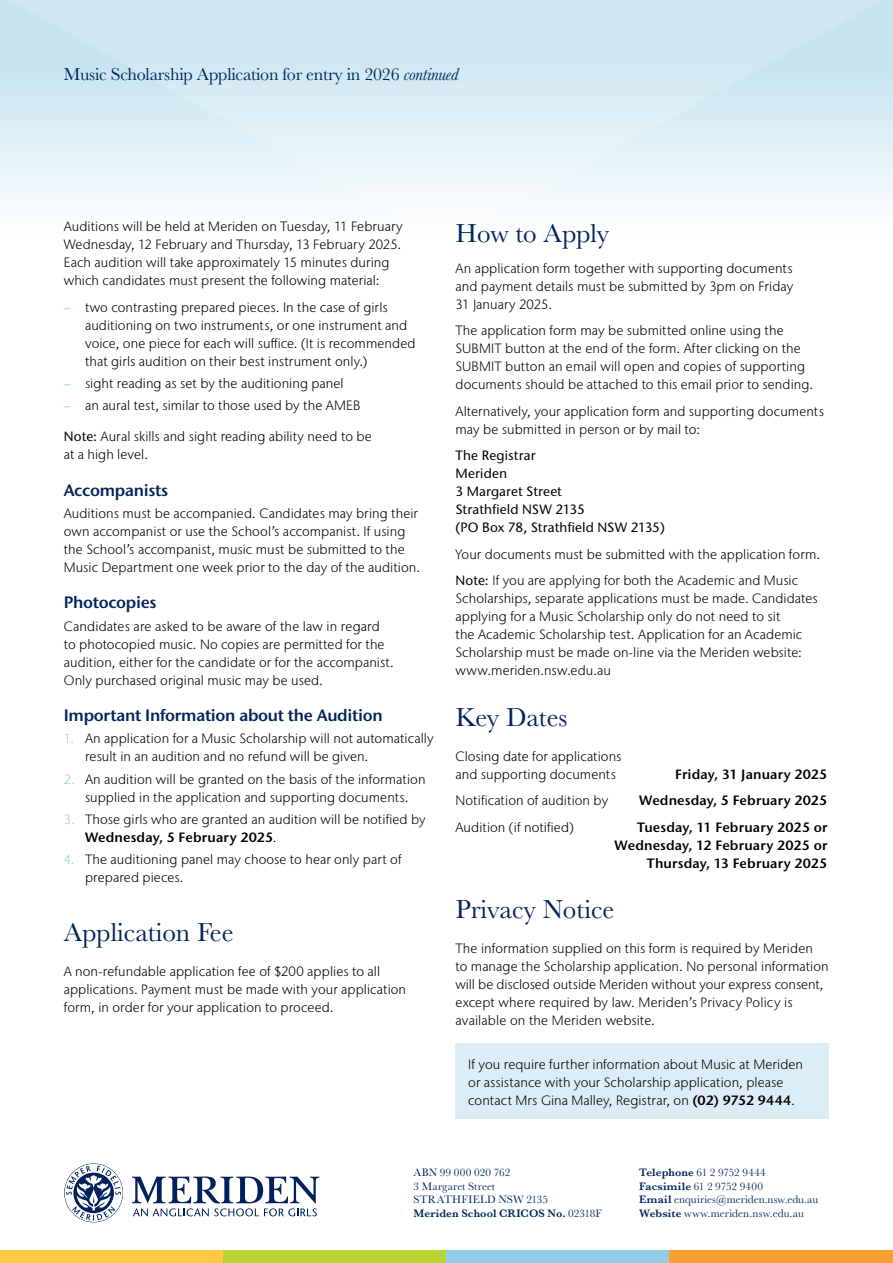
<style>
.page{position:relative;width:893px;height:1263px;background:#fff}
.page>*{position:absolute;margin:0;border:0;box-sizing:border-box;transform-origin:0 0}
.Heading_1{font:27px "Baskerville";color:#00245d}
.t1{font:18px "Baskerville";letter-spacing:-.015em;color:#00245d}
.Heading_2{font:600 16.5px "Stone Sans ITC Std";letter-spacing:-.02em;color:#00245d}
.Body_Copy{font:300 13.5px/18px "Stone Sans IIITC Std";letter-spacing:.005em;color:#000}
.Body_Copy-2{font:600 13.5px/18px "Stone Sans ITC Std";letter-spacing:.01em;color:#000;text-align:right}
.Body_Copy_NSA{font:500 13.5px "Stone Sans ITC Std";letter-spacing:.01em;color:#000}
.Body_Copy-3{font:500 13.5px "Stone Sans ITC Std";letter-spacing:.01em;color:#000}
.t2{font:11.25px/13.5px "Baskerville";letter-spacing:.01em;color:#00245d}
.s1{font-style:italic}
.s2{color:#93cde5}
.s3{font-family:"Stone Sans ITC Std";font-weight:500}
.s4{font-family:"Stone Sans ITC Std";font-weight:600}
.s5{font-weight:600}
</style>
<div class="page">
<div style="left:0;top:1251px;width:223px;height:12px;background:#ffc841"></div>
<div style="left:223px;top:1251px;width:223px;height:12px;background:#bad532"></div>
<div style="left:446px;top:1251px;width:224px;height:12px;background:#93cde5"></div>
<div style="left:670px;top:1251px;width:223px;height:12px;background:#f7a230"></div>
<svg style="left:0;top:0;width:893px;height:205px;background:#daedf5"></svg>
<svg style="left:64px;top:1163px;width:59px;height:59px"></svg>
<svg style="left:132px;top:1176px;width:187px;height:40px"></svg>
<div style="left:455px;top:1043px;width:374px;height:75px;background:#ddedf5"></div>
<p class="t1" style="left:64px;top:63px;width:396px">Music Scholarship Application for entry in 2026 <span class="s1">continued</span></p>
<p class="Body_Copy" style="left:64px;top:218px;width:341px">Auditions will be held at Meriden on Tuesday, 11 February Wednesday, 12 February and Thursday, 13 February 2025.<br>Each audition will take approximately 15 minutes during which candidates must present the following material:</p>
<p class="Body_Copy" style="left:85px;top:298px;width:332px;text-indent:-21px"><span class="s2">–</span> two contrasting prepared pieces. In the case of girls auditioning on two instruments, or one instrument and voice, one piece for each will suffice. (It is recommended that girls audition on their best instrument only.)</p>
<p class="Body_Copy" style="left:64px;top:374px;width:281px"><span class="s2">–</span> sight reading as set by the auditioning panel</p>
<p class="Body_Copy" style="left:64px;top:397px;width:298px"><span class="s2">–</span> an aural test, similar to those used by the AMEB</p>
<p class="Body_Copy" style="left:64px;top:427px;width:310px"><span class="s3">Note:</span> Aural skills and sight reading ability need to be at a high level.</p>
<p class="Heading_2" style="left:64px;top:479px;width:106px">Accompanists</p>
<p class="Body_Copy" style="left:64px;top:504px;width:358px">Auditions must be accompanied. Candidates may bring their own accompanist or use the School’s accompanist. If using the School’s accompanist, music must be submitted to the Music Department one week prior to the day of the audition.</p>
<p class="Heading_2" style="left:64px;top:592px;width:94px">Photocopies</p>
<p class="Body_Copy" style="left:64px;top:617px;width:332px">Candidates are asked to be aware of the law in regard to photocopied music. No copies are permitted for the audition, either for the candidate or for the accompanist.<br>Only purchased original music may be used.</p>
<p class="Heading_2" style="left:64px;top:705px;width:321px">Important Information about the Audition</p>
<p class="Body_Copy" style="left:85px;top:730px;width:350px;text-indent:-21px"><span class="s2">1.</span> An application for a Music Scholarship will not automatically result in an audition and no refund will be given.</p>
<p class="Body_Copy" style="left:64px;top:770px;width:363px;text-align:center"><span class="s2">2.</span> An audition will be granted on the basis of the information supplied in the application and supporting documents.</p>
<p class="Body_Copy" style="left:85px;top:810px;width:342px;text-indent:-21px"><span class="s2">3.</span> Those girls who are granted an audition will be notified by<br><span class="s4">Wednesday, 5 February 2025</span>.</p>
<p class="Body_Copy" style="left:85px;top:850px;width:318px;text-indent:-21px"><span class="s2">4.</span> The auditioning panel may choose to hear only part of prepared pieces.</p>
<p class="Heading_1" style="left:64px;top:915px;width:171px">Application Fee</p>
<p class="Body_Copy" style="left:64px;top:962px;width:344px">A non-refundable application fee of $200 applies to all applications. Payment must be made with your application form, in order for your application to proceed.</p>
<p class="Heading_1" style="left:455px;top:216px;width:155px">How to Apply</p>
<p class="Body_Copy" style="left:455px;top:259px;width:339px;text-align:justify">An application form together with supporting documents and payment details must be submitted by 3pm on Friday 31 January 2025.</p>
<p class="Body_Copy" style="left:455px;top:321px;width:359px">The application form may be submitted online using the SUBMIT button at the end of the form. After clicking on the SUBMIT button an email will open and copies of supporting documents should be attached to this email prior to sending.</p>
<p class="Body_Copy" style="left:455px;top:402px;width:370px">Alternatively, your application form and supporting documents may be submitted in person or by mail to:</p>
<p class="Body_Copy_NSA" style="left:455px;top:447px;width:82px">The Registrar</p>
<p class="Body_Copy_NSA" style="left:455px;top:465px;width:53px">Meriden</p>
<p class="Body_Copy_NSA" style="left:455px;top:483px;width:108px">3 Margaret Street</p>
<p class="Body_Copy_NSA" style="left:455px;top:501px;width:131px">Strathfield NSW 2135</p>
<p class="Body_Copy-3" style="left:455px;top:519px;width:211px">(PO Box 78, Strathfield NSW 2135)</p>
<p class="Body_Copy" style="left:455px;top:545px;width:366px">Your documents must be submitted with the application form.</p>
<p class="Body_Copy" style="left:455px;top:571px;width:364px"><span class="s3">Note:</span> If you are applying for both the Academic and Music Scholarships, separate applications must be made. Candidates applying for a Music Scholarship only do not need to sit<br>the Academic Scholarship test. Application for an Academic Scholarship must be made on-line via the Meriden website: www.meriden.nsw.edu.au</p>
<p class="Heading_1" style="left:455px;top:700px;width:114px">Key Dates</p>
<p class="Body_Copy" style="left:455px;top:747px;width:168px">Closing date for applications and supporting documents</p>
<p class="Body_Copy-2" style="left:675px;top:765px;width:154px">Friday, 31 January 2025</p>
<p class="Body_Copy" style="left:455px;top:791px;width:154px">Notification of audition by</p>
<p class="Body_Copy-2" style="left:639px;top:791px;width:190px">Wednesday, 5 February 2025</p>
<p class="Body_Copy" style="left:455px;top:818px;width:120px">Audition (if notified)</p>
<p class="Body_Copy-2" style="left:615px;top:818px;width:214px">Tuesday, 11 February 2025 or<br>Wednesday, 12 February 2025 or<br>Thursday, 13 February 2025</p>
<p class="Heading_1" style="left:455px;top:892px;width:160px">Privacy Notice</p>
<p class="Body_Copy" style="left:455px;top:939px;width:375px">The information supplied on this form is required by Meriden<br>to manage the Scholarship application. No personal information will be disclosed outside Meriden without your express consent, except where required by law. Meriden’s Privacy Policy is available on the Meriden website.</p>
<p class="Body_Copy" style="left:468px;top:1055px;width:336px">If you require further information about Music at Meriden or assistance with your Scholarship application, please contact Mrs Gina Malley, Registrar, on <span class="s4">(02) 9752 9444</span>.</p>
<p class="t2" style="left:414px;top:1166px;width:190px">ABN 99 000 020 762<br>3 Margaret Street<br>STRATHFIELD NSW 2135<br><span class="s5">Meriden School CRICOS No.</span> 02318F</p>
<p class="t2" style="left:639px;top:1166px;width:180px"><span class="s5">Telephone</span> 61 2 9752 9444<br><span class="s5">Facsimile</span> 61 2 9752 9400<br><span class="s5">Email</span> enquiries@meriden.nsw.edu.au<br><span class="s5">Website</span> www.meriden.nsw.edu.au</p>
</div>
